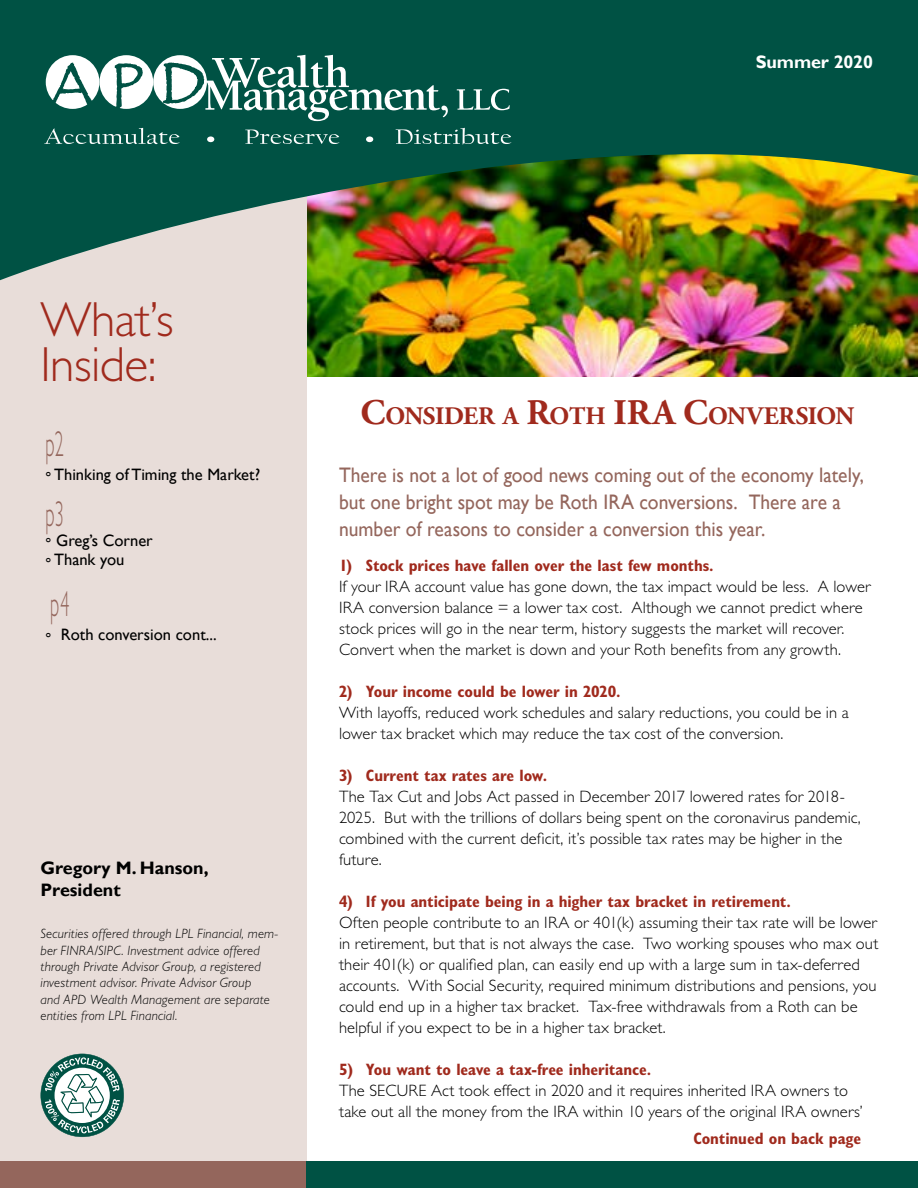
<style>
.page{position:relative;width:918px;height:1188px;background:#fff}
.page>*{position:absolute;margin:0;border:0;box-sizing:border-box;transform-origin:0 0}
.t1{font:300 49.5px/45px "Gill Sans Std";letter-spacing:-.01em;color:#a02a1d}
.t2{font:300 36px "Gill Sans Std";color:#94665c;scale:.5 1}
.t3{font:700 25.2px "Adobe Garamond Pro";letter-spacing:-.02em;color:#a02a1d}
.t4{font:21px/27px "Gill Sans";color:#94665c;scale:.93 1}
.t5{font:700 18px/21.6px "Gill Sans";color:#000}
.t6{font:700 18px "Gill Sans";letter-spacing:-.005em;color:#fff}
.t7{font:300 16.5px/21px "Gill Sans Std";letter-spacing:.005em;color:#000}
.t8{font:700 condensed 16.5px "Gill Sans Std";letter-spacing:-.005em;color:#a02a1d}
.t9{font:16.5px/19.5px "Gill Sans";color:#000}
.t10{font:italic 300 13.5px/16.5px "Gill Sans Std";letter-spacing:.01em;color:#000}
.s1{font-size:36px}
</style>
<div class="page">
<img style="left:307px;top:280px;width:611px;height:97px">
<div style="left:0;top:186px;width:307px;height:1002px;background:#e8ddd9"></div>
<img style="left:0;top:0;width:918px;height:280px">
<svg style="left:44px;top:45px;width:467px;height:100px"></svg>
<div style="left:0;top:1161px;width:317px;height:27px;background:#94665c"></div>
<div style="left:307px;top:1161px;width:611px;height:27px;background:#005244"></div>
<svg style="left:41px;top:1054px;width:83px;height:83px"></svg>
<p class="t6" style="left:756px;top:51px;width:119px">Summer 2020</p>
<h1 class="t1" style="left:40px;top:297px;width:135px">What’s<br>Inside:</h1>
<h2 class="t2" style="left:46px;top:423px;width:38px">p2</h2>
<p class="t9" style="left:45px;top:465px;width:217px">° Thinking of Timing the Market?</p>
<h2 class="t2" style="left:46px;top:494px;width:38px">p3</h2>
<p class="t9" style="left:45px;top:531px;width:109px">° Greg’s Corner ° Thank you</p>
<h2 class="t2" style="left:50px;top:584px;width:41px">p4</h2>
<p class="t9" style="left:45px;top:625px;width:173px">° Roth conversion cont...</p>
<p class="t5" style="left:40px;top:858px;width:170px">Gregory M. Hanson,<br>President</p>
<p class="t10" style="left:40px;top:925px;width:239px">Securities offered through LPL Financial, mem&shy;ber FINRA/SIPC. Investment advice offered through Private Advisor Group, a registered investment advisor. Private Advisor Group<br>and APD Wealth Management are separate entities from LPL Financial.</p>
<h3 class="t3" style="left:361px;top:402px;width:275px"><span class="s1">C</span>ONSIDER A <span class="s1">R</span>OTH <span class="s1">IRA</span></h3>
<h3 class="t3" style="left:683px;top:402px;width:173px"><span class="s1">C</span>ONVERSION</h3>
<p class="t4" style="left:339px;top:462px;width:566px">There is not a lot of good news coming out of the economy lately, but one bright spot may be Roth IRA conversions. There are a number of reasons to consider a conversion this year.</p>
<p class="t8" style="left:339px;top:555px;width:376px">1) Stock prices have fallen over the last few months.</p>
<p class="t7" style="left:339px;top:576px;width:533px">If your IRA account value has gone down, the tax impact would be less. A lower IRA conversion balance = a lower tax cost. Although we cannot predict where stock prices will go in the near term, history suggests the market will recover.<br>Convert when the market is down and your Roth benefits from any growth.</p>
<p class="t8" style="left:339px;top:681px;width:283px">2) Your income could be lower in 2020.</p>
<p class="t7" style="left:339px;top:702px;width:511px">With layoffs, reduced work schedules and salary reductions, you could be in a lower tax bracket which may reduce the tax cost of the conversion.</p>
<p class="t8" style="left:339px;top:765px;width:210px">3) Current tax rates are low.</p>
<p class="t7" style="left:339px;top:786px;width:523px">The Tax Cut and Jobs Act passed in December 2017 lowered rates for 2018- 2025. But with the trillions of dollars being spent on the coronavirus pandemic, combined with the current deficit, it’s possible tax rates may be higher in the future.</p>
<p class="t8" style="left:339px;top:891px;width:454px">4) If you anticipate being in a higher tax bracket in retirement.</p>
<p class="t7" style="left:339px;top:912px;width:541px">Often people contribute to an IRA or 401(k) assuming their tax rate will be lower in retirement, but that is not always the case. Two working spouses who max out their 401(k) or qualified plan, can easily end up with a large sum in tax-deferred accounts. With Social Security, required minimum distributions and pensions, you could end up in a higher tax bracket. Tax-free withdrawals from a Roth can be helpful if you expect to be in a higher tax bracket.</p>
<p class="t8" style="left:339px;top:1059px;width:314px">5) You want to leave a tax-free inheritance.</p>
<p class="t7" style="left:339px;top:1080px;width:525px">The SECURE Act took effect in 2020 and it requires inherited IRA owners to take out all the money from the IRA within 10 years of the original IRA owners’</p>
<p class="t8" style="left:693px;top:1128px;width:169px">Continued on back page</p>
</div>
